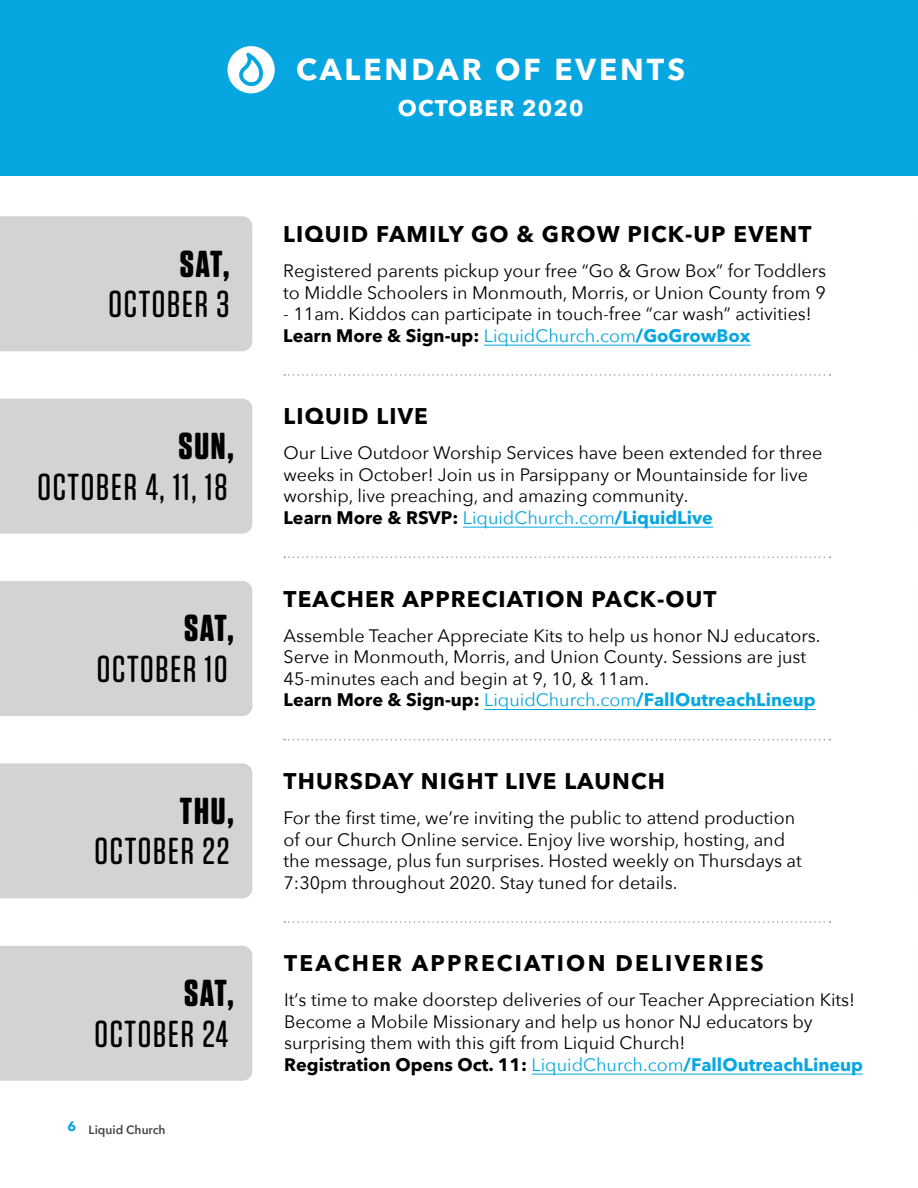
<style>
.page{position:relative;width:918px;height:1188px;background:#fff}
.page>*{position:absolute;margin:0;border:0;box-sizing:border-box;transform-origin:0 0}
.t1{font:500 37.5px "Tungsten Rounded";letter-spacing:.05em;color:#000}
.t2{font:700 37.5px "Tungsten Rounded";letter-spacing:.05em;color:#000}
.t3{font:700 30px "Avenir Next LT Pro";letter-spacing:.1em;color:#fff}
.t4{font:700 22.5px "Avenir Next LT Pro";letter-spacing:.05em;color:#000101}
.t5{font:700 22.5px "Avenir Next LT Pro";letter-spacing:.1em;color:#000101}
.t6{font:700 22.5px "Avenir Next LT Pro";letter-spacing:.05em;color:#fff}
.t7{font:18px/21.6px "Avenir Next";color:#000101}
.t8{font:700 18px "Avenir Next LT Pro";color:#000101}
.t9{font:700 18px "Avenir Next LT Pro";color:#06a7e0}
.t10{font:600 12px "Avenir Next";color:#444}
.s1{font-family:"Avenir Next";font-weight:400;color:#06a7e0}
.s2{color:#06a7e0}
.s3{font-family:"Avenir Next LT Pro";font-weight:700}
.s4{font-family:"Avenir Next LT Pro";font-weight:700;color:#06a7e0}
.s5{color:#000101}
.s6{font-family:"Avenir Next";font-weight:400}
</style>
<div class="page">
<svg style="left:284px;top:374px;width:547px;height:2px"></svg>
<div style="left:0;top:0;width:918px;height:176px;background:#06a7e0"></div>
<hr style="left:484px;top:345px;width:267px;height:1px;background:#06a7e0">
<div style="left:0;top:216px;width:252px;height:135px;background:#d3d3d4"></div>
<hr style="left:532px;top:1074px;width:331px;height:1px;background:#06a7e0">
<div style="left:0;top:946px;width:252px;height:135px;background:#d3d3d4"></div>
<hr style="left:463px;top:527px;width:250px;height:1px;background:#06a7e0">
<div style="left:0;top:399px;width:252px;height:135px;background:#d3d3d4"></div>
<hr style="left:484px;top:709px;width:332px;height:1px;background:#06a7e0">
<div style="left:0;top:581px;width:252px;height:135px;background:#d3d3d4"></div>
<div style="left:0;top:763px;width:252px;height:135px;background:#d3d3d4"></div>
<svg style="left:227px;top:46px;width:48px;height:47px"></svg>
<svg style="left:284px;top:556px;width:547px;height:2px"></svg>
<svg style="left:284px;top:739px;width:547px;height:1px"></svg>
<svg style="left:284px;top:921px;width:547px;height:2px"></svg>
<h1 class="t2" style="left:180px;top:245px;width:51px">SAT,</h1>
<h1 class="t1" style="left:108px;top:285px;width:123px">OCTOBER 3</h1>
<h1 class="t2" style="left:178px;top:427px;width:57px">SUN,</h1>
<h1 class="t1" style="left:37px;top:468px;width:192px">OCTOBER 4, 11, 18</h1>
<h1 class="t2" style="left:184px;top:610px;width:51px">SAT,</h1>
<h1 class="t1" style="left:97px;top:650px;width:132px">OCTOBER 10</h1>
<h1 class="t2" style="left:180px;top:792px;width:55px">THU,</h1>
<h1 class="t1" style="left:94px;top:832px;width:137px">OCTOBER 22</h1>
<h1 class="t2" style="left:184px;top:974px;width:51px">SAT,</h1>
<h1 class="t1" style="left:94px;top:1015px;width:135px">OCTOBER 24</h1>
<p class="t10" style="left:68px;top:1120px;width:100px"><sup>6</sup> Liquid Church</p>
<h2 class="t3" style="left:296px;top:51px;width:390px">CALENDAR OF EVENTS</h2>
<p class="t6" style="left:398px;top:95px;width:187px">OCTOBER 2020</p>
<p class="t4" style="left:283px;top:220px;width:530px">LIQUID FAMILY GO &amp; GROW PICK-UP EVENT</p>
<p class="t7" style="left:283px;top:259px;width:545px">Registered parents pickup your free “Go &amp; Grow Box” for Toddlers to Middle Schoolers in Monmouth, Morris, or Union County from 9</p>
<p class="t7" style="left:283px;top:303px;width:530px">- 11am. Kiddos can participate in touch-free “car wash” activities!</p>
<p class="t8" style="left:283px;top:325px;width:469px">Learn More &amp; Sign-up: <span class="s1">LiquidChurch.com</span><span class="s2">/GoGrowBox</span></p>
<p class="t4" style="left:284px;top:402px;width:146px">LIQUID LIVE</p>
<p class="t7" style="left:284px;top:441px;width:540px">Our Live Outdoor Worship Services have been extended for three weeks in October! Join us in Parsippany or Mountainside for live worship, live preaching, and amazing community.<br><span class="s3">Learn More &amp; RSVP:</span> <span class="s2">LiquidChurch.com</span><span class="s4">/LiquidLive</span></p>
<p class="t4" style="left:284px;top:585px;width:434px">TEACHER APPRECIATION PACK-OUT</p>
<p class="t7" style="left:284px;top:624px;width:539px">Assemble Teacher Appreciate Kits to help us honor NJ educators.<br>Serve in Monmouth, Morris, and Union County. Sessions are just<br>45-minutes each and begin at 9, 10, &amp; 11am.</p>
<p class="t9" style="left:284px;top:689px;width:534px"><span class="s5">Learn More &amp; Sign-up:</span> <span class="s6">LiquidChurch.com</span>/FallOutreachLineup</p>
<p class="t4" style="left:284px;top:767px;width:383px">THURSDAY NIGHT LIVE LAUNCH</p>
<p class="t7" style="left:284px;top:806px;width:520px">For the first time, we’re inviting the public to attend production of our Church Online service. Enjoy live worship, hosting, and the message, plus fun surprises. Hosted weekly on Thursdays at 7:30pm throughout 2020. Stay tuned for details.</p>
<p class="t5" style="left:284px;top:949px;width:481px">TEACHER APPRECIATION DELIVERIES</p>
<p class="t7" style="left:284px;top:988px;width:573px">It’s time to make doorstep deliveries of our Teacher Appreciation Kits!<br>Become a Mobile Missionary and help us honor NJ educators by surprising them with this gift from Liquid Church!</p>
<p class="t8" style="left:284px;top:1054px;width:580px">Registration Opens Oct. 11: <span class="s1">LiquidChurch.com</span><span class="s2">/FallOutreachLineup</span></p>
</div>
